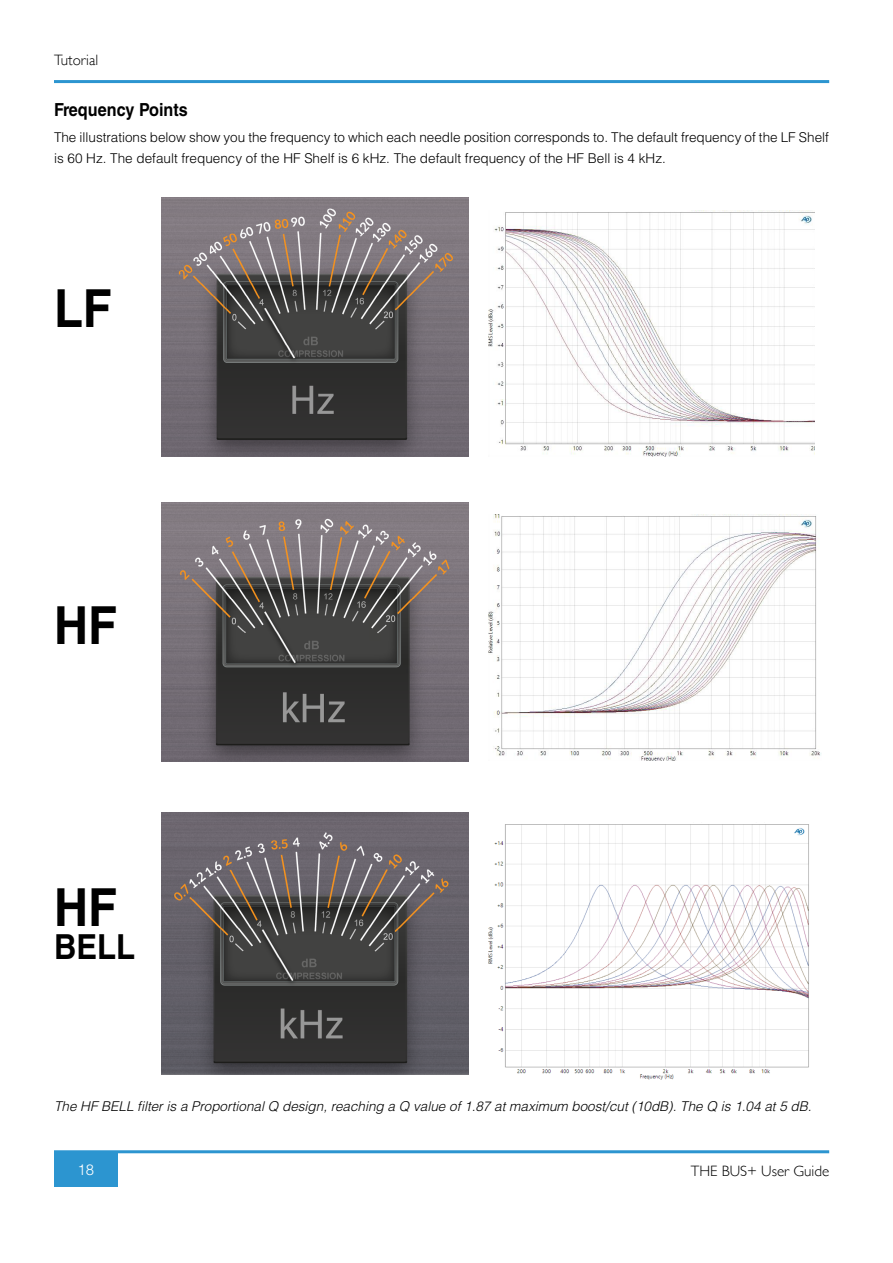
<style>
.page{position:relative;width:893px;height:1263px;background:#fff}
.page>*{position:absolute;margin:0;border:0;box-sizing:border-box;transform-origin:0 0}
.t1{font:700 52.5px "Helvetica LT Std";color:#000;scale:.9 1}
.t2{font:700 34.5px "Helvetica LT Std";color:#000;scale:.9 1}
.t3{font:700 18px "Helvetica LT Std";color:#000;scale:.9 1}
.t4{font:300 15px "Gill Sans";color:#000}
.t5{font:300 15px "Helvetica LT Std";color:#fff}
.t6{font:300 13.5px/21px "Helvetica LT Std";color:#000}
.t7{font:italic 300 13.5px "Helvetica LT Std";color:#000}
</style>
<div class="page">
<hr style="left:54px;top:80px;width:775px;height:3px;background:#2c95d0">
<div style="left:54px;top:1152px;width:64px;height:34px;background:#2c95d0"></div>
<hr style="left:54px;top:1150px;width:775px;height:3px;background:#2c95d0">
<img style="left:162px;top:198px;width:307px;height:259px">
<img style="left:488px;top:211px;width:326px;height:245px">
<img style="left:488px;top:515px;width:333px;height:245px">
<img style="left:488px;top:824px;width:321px;height:255px">
<img style="left:162px;top:502px;width:307px;height:259px">
<img style="left:162px;top:812px;width:307px;height:262px">
<p class="t4" style="left:54px;top:48px;width:46px">Tutorial</p>
<h3 class="t3" style="left:54px;top:99px;width:150px">Frequency Points</h3>
<p class="t6" style="left:54px;top:126px;width:776px">The illustrations below show you the frequency to which each needle position corresponds to. The default frequency of the LF Shelf is 60 Hz. The default frequency of the HF Shelf is 6 kHz. The default frequency of the HF Bell is 4 kHz.</p>
<h1 class="t1" style="left:54px;top:276px;width:66px">LF</h1>
<h1 class="t1" style="left:54px;top:593px;width:71px">HF</h1>
<h1 class="t1" style="left:54px;top:875px;width:71px">HF</h1>
<h2 class="t2" style="left:54px;top:926px;width:92px">BELL</h2>
<p class="t7" style="left:54px;top:1098px;width:759px">The HF BELL filter is a Proportional Q design, reaching a Q value of 1.87 at maximum boost/cut (10dB). The Q is 1.04 at 5 dB.</p>
<p class="t5" style="left:78px;top:1160px;width:18px">18</p>
<p class="t4" style="left:691px;top:1159px;width:140px">THE BUS+ User Guide</p>
</div>
